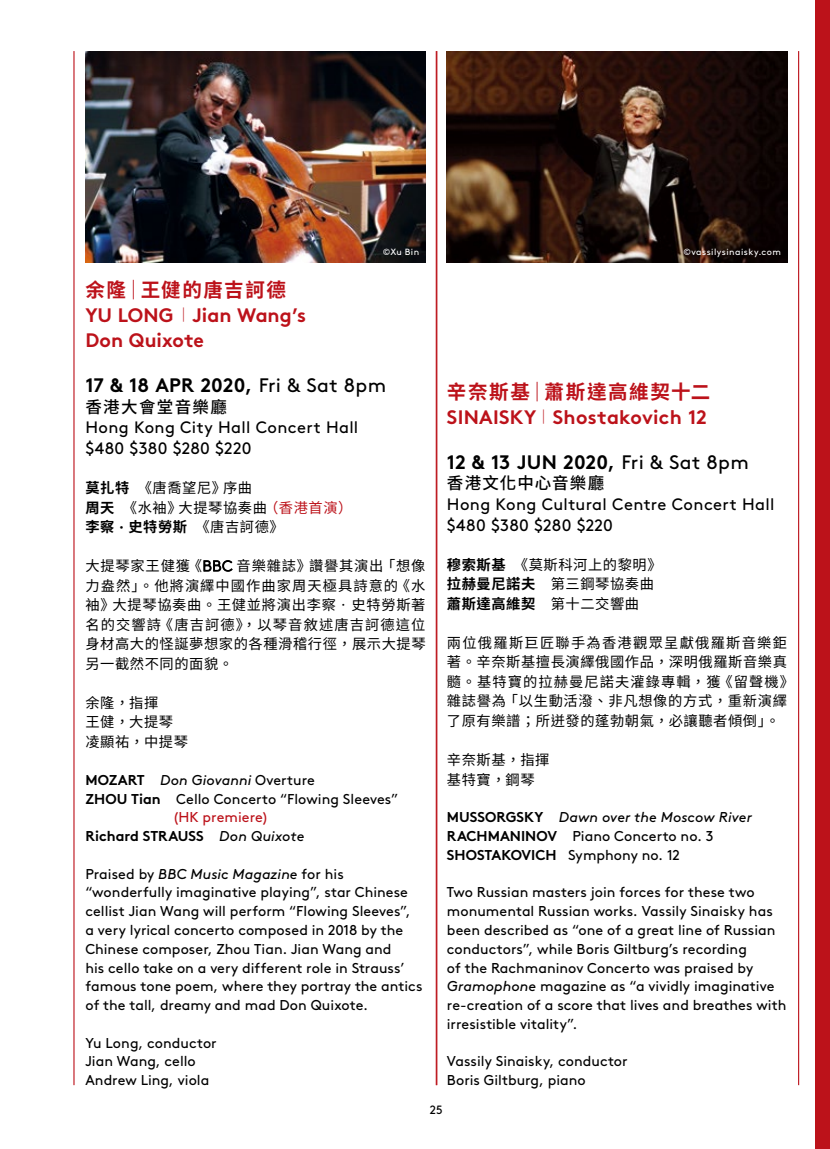
<style>
.page{position:relative;width:830px;height:1149px;background:#fff}
.page>*{position:absolute;margin:0;border:0;box-sizing:border-box;transform-origin:0 0}
.t1{font:700 19.5px/25.5px "Brown";letter-spacing:.005em;color:#bc121a}
.t2{font:700 19.5px "Brown";letter-spacing:.01em;color:#000}
.t3{font:700 19.5px "Noto Sans CJ Ktc";letter-spacing:.08em;color:#bc121a}
.t4{font:16.5px/21px "Brown";letter-spacing:.02em;color:#000}
.t5{font:500 16.5px "Noto Sans CJ Ktc";letter-spacing:.075em;color:#000}
.t6{font:14.25px/18.8px "Brown";letter-spacing:.005em;color:#000}
.t7{font:14.25px/19.5px "Noto Sans CJ Ktc";letter-spacing:.04em;color:#000}
.t8{font:700 14.25px/18.8px "Brown";color:#000}
.t9{font:italic 14.25px "Brown";letter-spacing:.005em;color:#000}
.t10{font:14.25px "Brown";color:#bc121a}
.t11{font:12px "Brown";color:#000}
.t12{font:9px "Brown";letter-spacing:.05em;color:#fff}
.s1{font-family:"Noto Sans CJ Ktc";font-weight:400;font-size:14.25px}
.s2{font-weight:400}
.s3{font-weight:700}
.s4{color:#bc121a}
.s5{font-family:"Brown";font-weight:700;font-size:14.85px}
.s6{font-family:"Brown";font-weight:300;font-size:15px}
.s7{font-weight:700;font-style:normal}
.s8{font-style:normal}
.s9{font-weight:400;font-style:italic}
.s10{font-style:italic}
</style>
<div class="page">
<hr style="left:435px;top:51px;width:1px;height:1033px;background:#bc121a">
<hr style="left:73px;top:51px;width:1px;height:1033px;background:#bc121a">
<hr style="left:797px;top:51px;width:1px;height:1033px;background:#bc121a">
<hr style="left:436px;top:51px;width:1px;height:1033px;background:#bc121a">
<div style="left:814px;top:0;width:15px;height:1148px;background:#bc121a"></div>
<svg style="left:204px;top:560px;width:28px;height:11px"></svg>
<img style="left:85px;top:51px;width:340px;height:211px">
<img style="left:446px;top:51px;width:341px;height:211px">
<p class="t12" style="left:382px;top:245px;width:38px">©Xu Bin</p>
<p class="t12" style="left:683px;top:245px;width:99px">©vassilysinaisky.com</p>
<h1 class="t3" style="left:85px;top:278px;width:202px">余隆｜王健的唐吉訶德</h1>
<h1 class="t1" style="left:85px;top:300px;width:222px">YU LONG <span class="s1">｜</span>Jian Wang’s<br>Don Quixote</h1>
<h1 class="t2" style="left:85px;top:369px;width:302px">17 &amp; 18 APR 2020, <span class="s2">Fri &amp; Sat 8pm</span></h1>
<p class="t5" style="left:85px;top:397px;width:143px">香港大會堂音樂廳</p>
<p class="t4" style="left:85px;top:415px;width:274px">Hong Kong City Hall Concert Hall $480 $380 $280 $220</p>
<p class="t7" style="left:85px;top:478px;width:268px"><span class="s3">莫扎特</span>　《唐喬望尼》序曲<br><span class="s3">周天</span>　《水袖》大提琴協奏曲<span class="s4">（香港首演）</span><span class="s3">李察</span> <span class="s5">·</span> <span class="s3">史特勞斯</span>　《唐吉訶德》</p>
<p class="t7" style="left:85px;top:556px;width:341px;text-align:justify">大提琴家王健獲《<span class="s6">BBC</span> 音樂雜誌》讚譽其演出「想像力盎然」。他將演繹中國作曲家周天極具詩意的《水袖》大提琴協奏曲。王健並將演出李察 · 史特勞斯著名的交響詩《唐吉訶德》，以琴音敘述唐吉訶德這位身材高大的怪誕夢想家的各種滑稽行徑，展示大提琴另一截然不同的面貌。</p>
<p class="t7" style="left:85px;top:693px;width:104px">余隆，指揮<br>王健，大提琴凌顯祐，中提琴</p>
<p class="t9" style="left:85px;top:768px;width:231px"><span class="s7">MOZART</span> Don Giovanni <span class="s8">Overture</span></p>
<p class="t6" style="left:85px;top:787px;width:314px"><span class="s3">ZHOU Tian</span> Cello Concerto “Flowing Sleeves”</p>
<p class="t10" style="left:173px;top:806px;width:97px">(HK premiere)</p>
<p class="t8" style="left:85px;top:825px;width:220px">Richard STRAUSS <span class="s9">Don Quixote</span></p>
<p class="t6" style="left:85px;top:862px;width:338px">Praised by <span class="s10">BBC Music Magazine</span> for his “wonderfully imaginative playing”, star Chinese cellist Jian Wang will perform “Flowing Sleeves”, a very lyrical concerto composed in 2018 by the Chinese composer, Zhou Tian. Jian Wang and<br>his cello take on a very different role in Strauss’ famous tone poem, where they portray the antics of the tall, dreamy and mad Don Quixote.</p>
<p class="t6" style="left:85px;top:1031px;width:133px">Yu Long, conductor<br>Jian Wang, cello<br>Andrew Ling, viola</p>
<h1 class="t3" style="left:446px;top:380px;width:265px">辛奈斯基｜蕭斯達高維契十二</h1>
<h1 class="t1" style="left:446px;top:402px;width:261px">SINAISKY<span class="s1">｜</span>Shostakovich 12</h1>
<h1 class="t2" style="left:446px;top:446px;width:303px">12 &amp; 13 JUN 2020, <span class="s2">Fri &amp; Sat 8pm</span></h1>
<p class="t5" style="left:446px;top:474px;width:159px">香港文化中心音樂廳</p>
<p class="t4" style="left:446px;top:492px;width:329px">Hong Kong Cultural Centre Concert Hall $480 $380 $280 $220</p>
<p class="t7" style="left:446px;top:555px;width:216px"><span class="s3">穆索斯基</span>　《莫斯科河上的黎明》<span class="s3">拉赫曼尼諾夫</span>　第三鋼琴協奏曲<span class="s3">蕭斯達高維契</span>　第十二交響曲</p>
<p class="t7" style="left:446px;top:633px;width:348px">兩位俄羅斯巨匠聯手為香港觀眾呈獻俄羅斯音樂鉅著。辛奈斯基擅長演繹俄國作品，深明俄羅斯音樂真髓。基特寶的拉赫曼尼諾夫灌錄專輯，獲《留聲機》雜誌譽為「以生動活潑、非凡想像的方式，重新演繹了原有樂譜；所迸發的蓬勃朝氣，必讓聽者傾倒」。</p>
<p class="t7" style="left:446px;top:750px;width:104px">辛奈斯基，指揮基特寶，鋼琴</p>
<p class="t8" style="left:446px;top:806px;width:306px">MUSSORGSKY <span class="s9">Dawn over the Moscow River<br></span>RACHMANINOV <span class="s2">Piano Concerto no. 3<br></span>SHOSTAKOVICH <span class="s2">Symphony no. 12</span></p>
<p class="t6" style="left:446px;top:881px;width:341px">Two Russian masters join forces for these two monumental Russian works. Vassily Sinaisky has been described as “one of a great line of Russian conductors”, while Boris Giltburg’s recording<br>of the Rachmaninov Concerto was praised by <span class="s10">Gramophone</span> magazine as “a vividly imaginative re-creation of a score that lives and breathes with irresistible vitality”.</p>
<p class="t6" style="left:446px;top:1050px;width:182px">Vassily Sinaisky, conductor<br>Boris Giltburg, piano</p>
<p class="t11" style="left:429px;top:1099px;width:14px">25</p>
</div>
